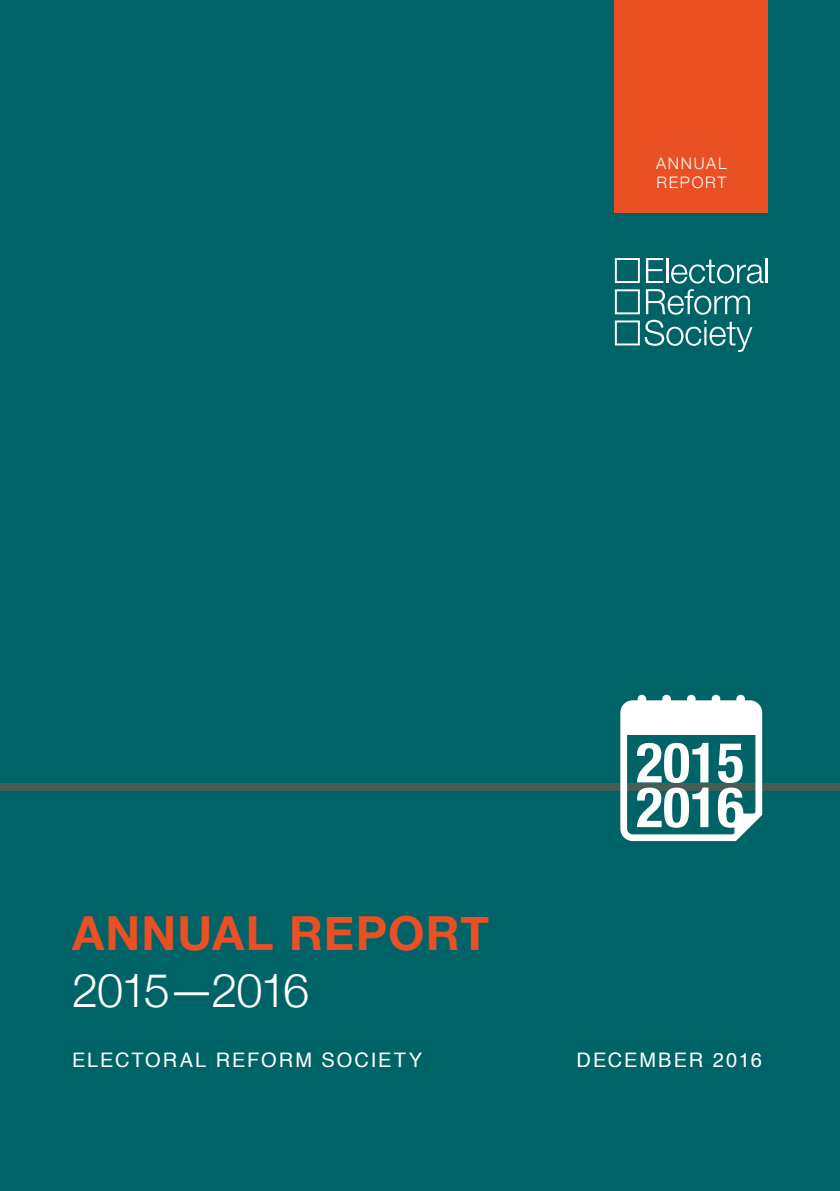
<style>
.page{position:relative;width:840px;height:1191px;background:#fff}
.page>*{position:absolute;margin:0;border:0;box-sizing:border-box;transform-origin:0 0}
.t1{font:700 condensed 55.8px/44.6px "Helvetica Neue";color:#fff}
.Report_title{font:700 47px "Helvetica Neue";letter-spacing:.025em;color:#e95023}
.Report_subtitle{font:300 47px "Helvetica Neue LT";letter-spacing:-.045em;color:#fff}
.Author_s{font:20px "Helvetica";letter-spacing:.095em;color:#fff}
.t2{font:300 15.8px "Helvetica Neue LT";letter-spacing:.115em;color:#fff}
</style>
<div class="page">
<div style="left:0;top:0;width:839px;height:1191px;background:#006368"></div>
<div style="left:0;top:782px;width:839px;height:8px;background:#455d53"></div>
<svg style="left:645px;top:258px;width:18px;height:25px"></svg>
<hr style="left:665px;top:258px;width:2px;height:25px;background:#fff">
<svg style="left:671px;top:259px;width:92px;height:24px"></svg>
<hr style="left:765px;top:258px;width:2px;height:25px;background:#fff">
<svg style="left:614px;top:258px;width:25px;height:25px"></svg>
<svg style="left:614px;top:289px;width:138px;height:63px"></svg>
<div style="left:614px;top:0;width:153px;height:213px;background:#e95023"></div>
<svg style="left:620px;top:694px;width:141px;height:147px"></svg>
<p class="t2" style="left:655px;top:153px;width:72px">ANNUAL</p>
<p class="t2" style="left:656px;top:172px;width:72px">REPORT</p>
<p class="Report_title" style="left:72px;top:896px;width:418px">ANNUAL REPORT</p>
<p class="Report_subtitle" style="left:72px;top:961px;width:238px">2015—2016</p>
<p class="t1" style="left:635px;top:736px;width:109px">2015<br>2016</p>
<p class="Author_s" style="left:72px;top:1044px;width:351px">ELECTORAL REFORM SOCIETY</p>
<p class="Author_s" style="left:576px;top:1044px;width:187px">DECEMBER 2016</p>
</div>
